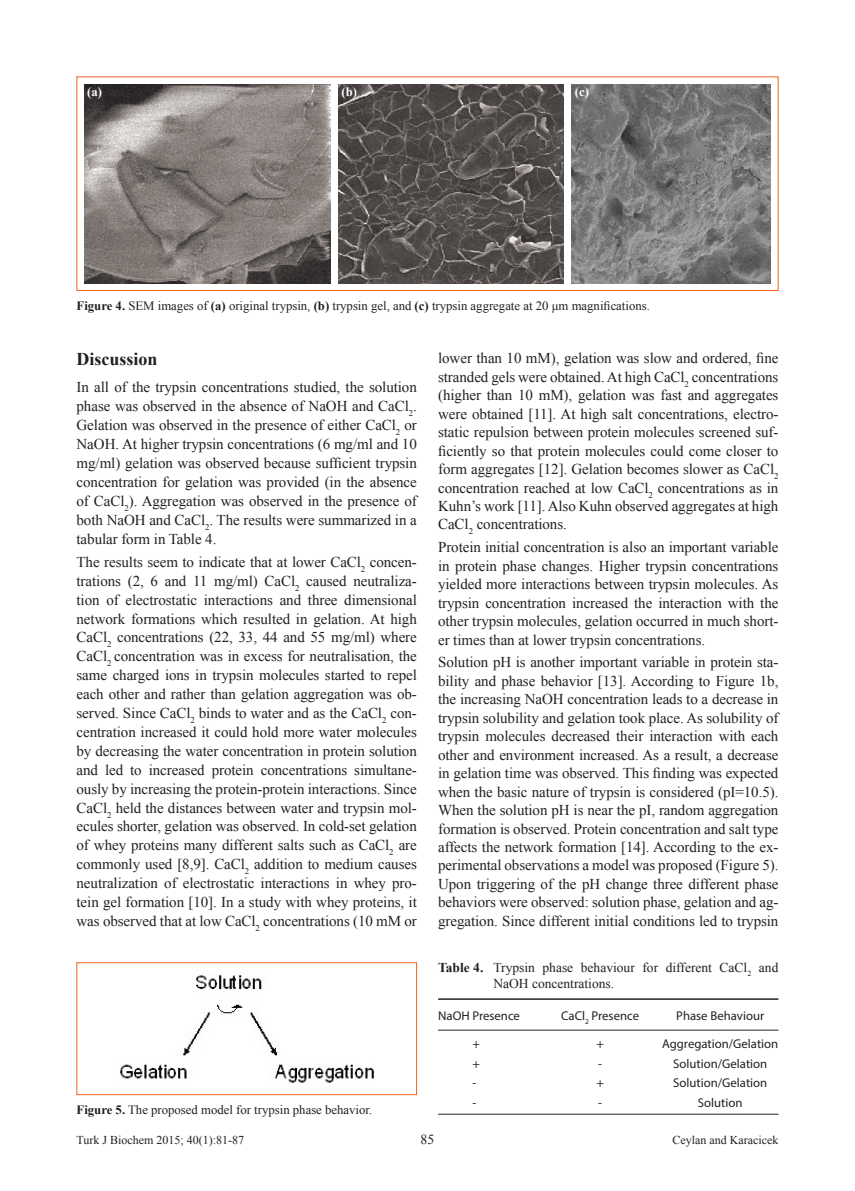
<style>
.page{position:relative;width:855px;height:1191px;background:#fff}
.page>*{position:absolute;margin:0;border:0;box-sizing:border-box;transform-origin:0 0}
.t1{font:700 18px "Times New Roman";color:#231f20}
.t2{font:15px/18.5px "Times New Roman";letter-spacing:-.005em;color:#231f20;text-align:justify}
.t3{font:13.8px "Times New Roman";color:#231f20}
.t4{font:13.5px/16.2px "Times New Roman";color:#231f20}
.t5{font:12.75px "Times New Roman";color:#231f20}
.t6{font:12.75px "Myriad Pro";color:#231f20}
.t7{font:700 12.75px "Times New Roman";color:#fff}
.t8{font:12px "Times New Roman";color:#231f20}
.s1{font-weight:700}
</style>
<div class="page">
<div style="left:77px;top:77px;width:701px;height:214px;border:1px solid #f26221"></div>
<img style="left:84px;top:84px;width:246px;height:199px">
<img style="left:338px;top:84px;width:225px;height:199px">
<img style="left:571px;top:84px;width:200px;height:199px">
<hr style="left:438px;top:998px;width:340px;height:1px;background:#231f20">
<hr style="left:438px;top:1030px;width:340px;height:1px;background:#231f20">
<hr style="left:438px;top:1114px;width:340px;height:1px;background:#231f20">
<img style="left:120px;top:975px;width:254px;height:108px">
<div style="left:77px;top:962px;width:340px;height:133px;border:1px solid #f26221"></div>
<p class="t7" style="left:87px;top:83px;width:16px">(a)</p>
<p class="t7" style="left:341px;top:83px;width:17px">(b)</p>
<p class="t7" style="left:575px;top:83px;width:16px">(c)</p>
<p class="t5" style="left:77px;top:297px;width:575px"><span class="s1">Figure 4.</span> SEM images of <span class="s1">(a)</span> original trypsin, <span class="s1">(b)</span> trypsin gel, and <span class="s1">(c)</span> trypsin aggregate at 20 μm magnifications.</p>
<p class="t1" style="left:77px;top:346px;width:83px">Discussion</p>
<p class="t2" style="left:77px;top:378px;width:342px;line-height:18.9px">In all of the trypsin concentrations studied, the solution phase was observed in the absence of NaOH and CaCl<sub>2</sub>.<br>Gelation was observed in the presence of either CaCl<sub>2</sub> or NaOH. At higher trypsin concentrations (6 mg/ml and 10 mg/ml) gelation was observed because sufficient trypsin concentration for gelation was provided (in the absence of CaCl<sub>2</sub>). Aggregation was observed in the presence of both NaOH and CaCl<sub>2</sub>. The results were summarized in a tabular form in Table 4.</p>
<p class="t2" style="left:77px;top:552px;width:342px;line-height:18.9px">The results seem to indicate that at lower CaCl<sub>2</sub> concen&shy;trations (2, 6 and 11 mg/ml) CaCl<sub>2</sub> caused neutraliza&shy;tion of electrostatic interactions and three dimensional network formations which resulted in gelation. At high CaCl<sub>2</sub> concentrations (22, 33, 44 and 55 mg/ml) where CaCl<sub>2</sub> concentration was in excess for neutralisation, the same charged ions in trypsin molecules started to repel each other and rather than gelation aggregation was ob&shy;served. Since CaCl<sub>2</sub> binds to water and as the CaCl<sub>2</sub> con&shy;centration increased it could hold more water molecules by decreasing the water concentration in protein solution and led to increased protein concentrations simultane&shy;ously by increasing the protein-protein interactions. Since CaCl<sub>2</sub> held the distances between water and trypsin mol&shy;ecules shorter, gelation was observed. In cold-set gelation of whey proteins many different salts such as CaCl<sub>2</sub> are commonly used [8,9]. CaCl<sub>2</sub> addition to medium causes neutralization of electrostatic interactions in whey pro&shy;tein gel formation [10]. In a study with whey proteins, it was observed that at low CaCl<sub>2</sub> concentrations (10 mM or</p>
<p class="t5" style="left:77px;top:1101px;width:297px"><span class="s1">Figure 5.</span> The proposed model for trypsin phase behavior.</p>
<p class="t2" style="left:438px;top:349px;width:342px">lower than 10 mM), gelation was slow and ordered, fine stranded gels were obtained. At high CaCl<sub>2</sub> concentrations (higher than 10 mM), gelation was fast and aggregates were obtained [11]. At high salt concentrations, electro&shy;static repulsion between protein molecules screened suf&shy;ficiently so that protein molecules could come closer to form aggregates [12]. Gelation becomes slower as CaCl<sub>2 </sub>concentration reached at low CaCl<sub>2</sub> concentrations as in Kuhn’s work [11]. Also Kuhn observed aggregates at high CaCl<sub>2</sub> concentrations.</p>
<p class="t2" style="left:438px;top:538px;width:342px">Protein initial concentration is also an important variable in protein phase changes. Higher trypsin concentrations yielded more interactions between trypsin molecules. As trypsin concentration increased the interaction with the other trypsin molecules, gelation occurred in much short&shy;er times than at lower trypsin concentrations.</p>
<p class="t2" style="left:438px;top:653px;width:342px">Solution pH is another important variable in protein sta&shy;bility and phase behavior [13]. According to Figure 1b, the increasing NaOH concentration leads to a decrease in trypsin solubility and gelation took place. As solubility of trypsin molecules decreased their interaction with each other and environment increased. As a result, a decrease in gelation time was observed. This finding was expected when the basic nature of trypsin is considered (pI=10.5).<br>When the solution pH is near the pI, random aggregation formation is observed. Protein concentration and salt type affects the network formation [14]. According to the ex&shy;perimental observations a model was proposed (Figure 5).<br>Upon triggering of the pH change three different phase behaviors were observed: solution phase, gelation and ag&shy;gregation. Since different initial conditions led to trypsin</p>
<p class="t4" style="left:493px;top:959px;width:286px;text-indent:-55px"><span class="s1">Table 4.</span> Trypsin phase behaviour for different CaCl<sub>2</sub> and<br>NaOH concentrations.</p>
<p class="t6" style="left:438px;top:1008px;width:83px">NaOH Presence</p>
<p class="t6" style="left:561px;top:1008px;width:79px">CaCl<sub>2</sub> Presence</p>
<p class="t6" style="left:676px;top:1008px;width:89px">Phase Behaviour</p>
<p class="t6" style="left:472px;top:1036px;width:9px">+</p>
<p class="t6" style="left:596px;top:1036px;width:9px">+</p>
<p class="t6" style="left:662px;top:1036px;width:118px">Aggregation/Gelation</p>
<p class="t6" style="left:472px;top:1055px;width:9px">+</p>
<p class="t6" style="left:598px;top:1055px;width:5px">-</p>
<p class="t6" style="left:673px;top:1055px;width:96px">Solution/Gelation</p>
<p class="t6" style="left:472px;top:1075px;width:5px">-</p>
<p class="t6" style="left:596px;top:1075px;width:9px">+</p>
<p class="t6" style="left:673px;top:1075px;width:96px">Solution/Gelation</p>
<p class="t6" style="left:472px;top:1094px;width:5px">-</p>
<p class="t6" style="left:598px;top:1094px;width:5px">-</p>
<p class="t6" style="left:698px;top:1094px;width:46px">Solution</p>
<p class="t8" style="left:77px;top:1132px;width:169px">Turk J Biochem 2015; 40(1):81-87</p>
<p class="t3" style="left:420px;top:1130px;width:15px">85</p>
<p class="t8" style="left:672px;top:1132px;width:107px">Ceylan and Karacicek</p>
</div>
